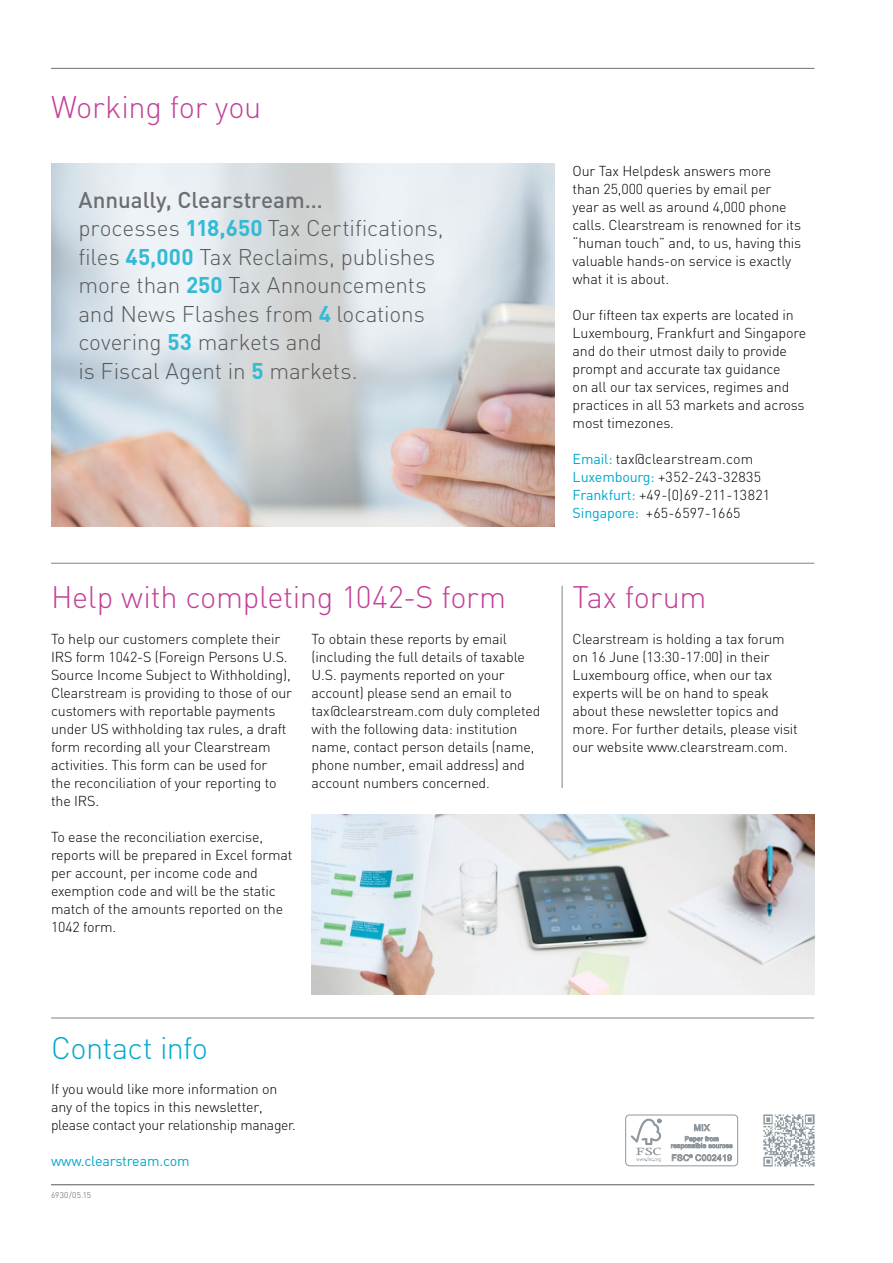
<style>
.page{position:relative;width:893px;height:1263px;background:#fff}
.page>*{position:absolute;margin:0;border:0;box-sizing:border-box;transform-origin:0 0}
.t1{font:300 30.75px "DIN";letter-spacing:-.01em;color:#c44097}
.t2{font:300 30.75px "DIN";letter-spacing:-.02em;color:#00a8cb}
.t3{font:300 22.5px/28.5px "DIN";letter-spacing:-.005em;color:#58595b}
.t4{font:300 14.25px/18px "DIN";letter-spacing:-.01em;color:#000}
.t5{font:300 14.25px/18px "DIN";letter-spacing:.01em;color:#000}
.t6{font:14.25px "DIN";letter-spacing:-.01em;color:#00a8cb}
.t7{font:300 8.25px "DIN";letter-spacing:.035em;color:#58595b}
.s1{font-weight:500;color:#6d6e71}
.s2{font-weight:700;color:#33bad5}
.s3{font-weight:400;color:#00a8cb}
</style>
<div class="page">
<img style="left:51px;top:163px;width:503px;height:363px">
<hr style="left:51px;top:68px;width:763px;height:1px;background:#808285">
<hr style="left:51px;top:1184px;width:763px;height:1px;background:#808285">
<hr style="left:51px;top:1017px;width:763px;height:1px;background:#808285">
<hr style="left:51px;top:563px;width:763px;height:1px;background:#808285">
<hr style="left:562px;top:586px;width:1px;height:202px;background:#808285">
<img style="left:312px;top:814px;width:502px;height:180px">
<img style="left:763px;top:1114px;width:52px;height:53px">
<div style="left:625px;top:1114px;width:113px;height:52px;border:1px solid #8e979d;border-radius:4px"></div>
<svg style="left:631px;top:1118px;width:30px;height:44px"></svg>
<svg style="left:671px;top:1124px;width:61px;height:37px"></svg>
<h1 class="t1" style="left:51px;top:88px;width:212px">Working for you</h1>
<h2 class="t3" style="left:78px;top:185px;width:367px"><span class="s1">Annually, Clearstream…<br></span>processes <span class="s2">118,650</span> Tax Certifications, files <span class="s2">45,000</span> Tax Reclaims, publishes more than <span class="s2">250</span> Tax Announcements and News Flashes from <span class="s2">4</span> locations covering <span class="s2">53</span> markets and<br>is Fiscal Agent in <span class="s2">5</span> markets.</h2>
<h1 class="t1" style="left:51px;top:578px;width:457px">Help with completing 1042-S form</h1>
<p class="t4" style="left:51px;top:630px;width:243px">To help our customers complete their IRS form 1042-S (Foreign Persons U.S.<br>Source Income Subject to Withholding), Clearstream is providing to those of our customers with reportable payments under US withholding tax rules, a draft form recording all your Clearstream activities. This form can be used for<br>the reconciliation of your reporting to the IRS.</p>
<p class="t4" style="left:51px;top:828px;width:243px">To ease the reconciliation exercise, reports will be prepared in Excel format per account, per income code and exemption code and will be the static match of the amounts reported on the<br>1042 form.</p>
<p class="t4" style="left:312px;top:630px;width:230px">To obtain these reports by email (including the full details of taxable U.S. payments reported on your account) please send an email to tax@clearstream.com duly completed with the following data: institution name, contact person details (name, phone number, email address) and account numbers concerned.</p>
<p class="t4" style="left:573px;top:162px;width:230px">Our Tax Helpdesk answers more than 25,000 queries by email per year as well as around 4,000 phone calls. Clearstream is renowned for its “human touch” and, to us, having this valuable hands-on service is exactly what it is about.</p>
<p class="t4" style="left:573px;top:306px;width:235px">Our fifteen tax experts are located in Luxembourg, Frankfurt and Singapore and do their utmost daily to provide prompt and accurate tax guidance<br>on all our tax services, regimes and practices in all 53 markets and across most timezones.</p>
<p class="t5" style="left:573px;top:450px;width:199px"><span class="s3">Email:</span> tax@clearstream.com<br><span class="s3">Luxembourg:</span> +352-243-32835<br><span class="s3">Frankfurt:</span> +49-(0)69-211-13821<br><span class="s3">Singapore:</span> +65-6597-1665</p>
<h1 class="t1" style="left:573px;top:578px;width:135px">Tax forum</h1>
<p class="t4" style="left:573px;top:630px;width:227px">Clearstream is holding a tax forum on 16 June (13:30-17:00) in their Luxembourg office, when our tax experts will be on hand to speak about these newsletter topics and more. For further details, please visit our website www.clearstream.com.</p>
<h1 class="t2" style="left:51px;top:1029px;width:158px">Contact info</h1>
<p class="t4" style="left:51px;top:1080px;width:246px">If you would like more information on any of the topics in this newsletter, please contact your relationship manager.</p>
<p class="t6" style="left:51px;top:1152px;width:140px">www.clearstream.com</p>
<p class="t7" style="left:51px;top:1190px;width:42px">6930/05.15</p>
</div>
